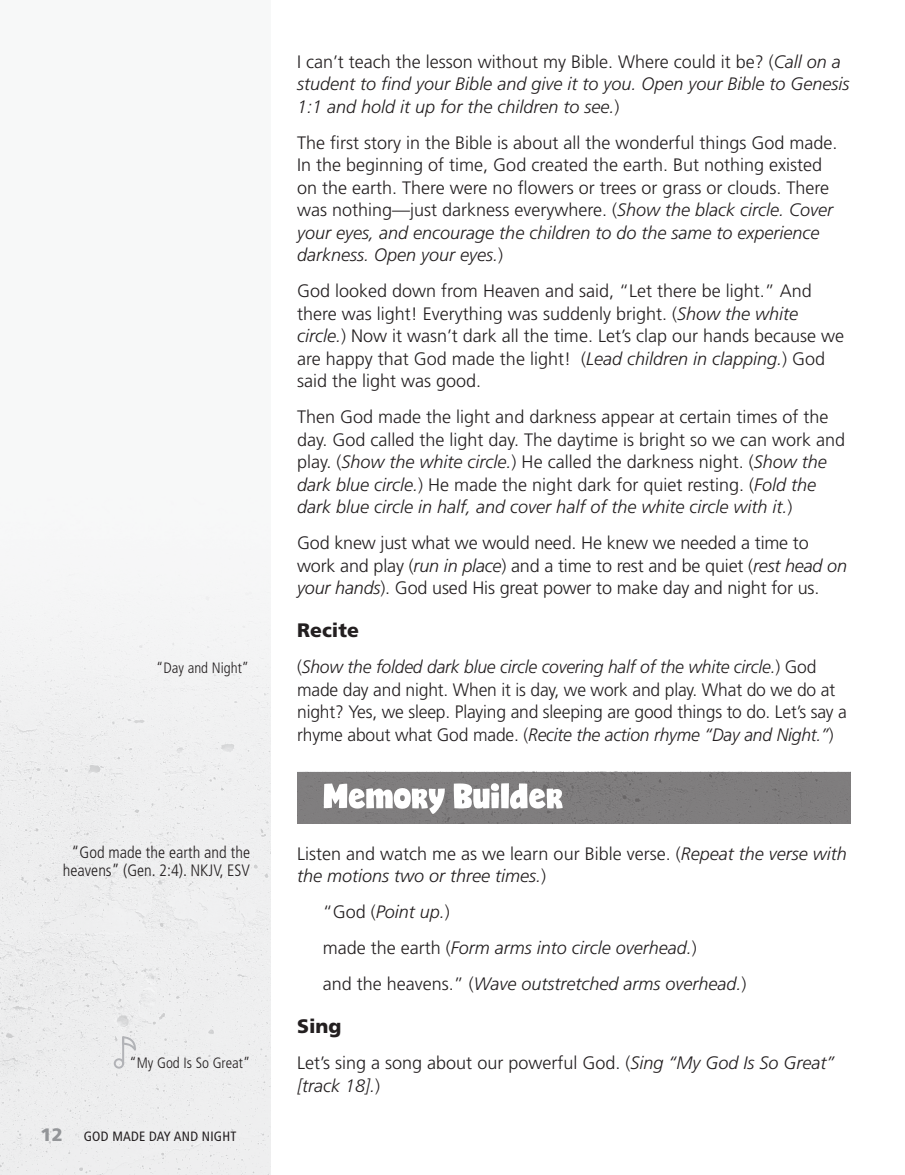
<style>
.page{position:relative;width:905px;height:1175px;background:#fff}
.page>*{position:absolute;margin:0;border:0;box-sizing:border-box;transform-origin:0 0}
.Heading_2{font:900 19.5px "Frutiger LT Std";color:#231f20}
.Body-NO_indent{font:300 18px/22.5px "Frutiger LT Std";color:#231f20}
.Body-NO_indent-2{font:italic 300 18px/22.5px "Frutiger LT Std";color:#231f20}
.Body-indent{font:italic 300 18px "Frutiger LT Std";color:#231f20}
.t1{font:900 18px "Frutiger LT Std";color:#939598}
.TP-body{font:300 condensed 16.5px/18px "Frutiger LT Std";color:#231f20;text-align:center}
.TP-body-2{font:300 condensed 15px "Frutiger LT Std";color:#231f20}
.t2{font:condensed 13.5px "Frutiger LT Std";letter-spacing:.02em;color:#231f20}
.s1{font-style:normal}
.s2{font-style:italic}
</style>
<div class="page">
<div style="left:0;top:549px;width:270px;height:625px;background:#eeefef"></div>
<div style="left:297px;top:772px;width:553px;height:52px;background:#7f7d7e"></div>
<svg style="left:324px;top:783px;width:238px;height:31px"></svg>
<svg style="left:114px;top:1058px;width:10px;height:10px"></svg>
<hr style="left:122px;top:1036px;width:2px;height:28px;background:#b2b3b7">
<svg style="left:122px;top:1036px;width:14px;height:14px"></svg>
<p class="TP-body-2" style="left:156px;top:659px;width:94px">“Day and Night”</p>
<p class="TP-body" style="left:63px;top:843px;width:189px">“God made the earth and the heavens” (Gen. 2:4). NKJV, ESV</p>
<p class="TP-body-2" style="left:130px;top:1054px;width:122px">“My God Is So Great”</p>
<p class="t1" style="left:40px;top:1124px;width:24px">12</p>
<p class="t2" style="left:84px;top:1128px;width:154px">GOD MADE DAY AND NIG HT</p>
<p class="Body-NO_indent-2" style="left:297px;top:50px;width:554px"><span class="s1">I can’t teach the lesson without my Bible. Where could it be? (</span>Call on a student to find your Bible and give it to you. Open your Bible to Genesis<br>1:1 and hold it up for the children to see.<span class="s1">)</span></p>
<p class="Body-NO_indent" style="left:297px;top:131px;width:542px">The first story in the Bible is about all the wonderful things God made.<br>In the beginning of time, God created the earth. But nothing existed on the earth. There were no flowers or trees or grass or clouds. There was nothing—just darkness everywhere. (<span class="s2">Show the black circle. Cover your eyes, and encourage the children to do the same to experience darkness. Open your eyes.</span>)</p>
<p class="Body-NO_indent" style="left:297px;top:280px;width:548px">God looked down from Heaven and said, “Let there be light.” And there was light! Everything was suddenly bright. (<span class="s2">Show the white circle.</span>) Now it wasn’t dark all the time. Let’s clap our hands because we are happy that God made the light! (<span class="s2">Lead children in clapping.</span>) God said the light was good.</p>
<p class="Body-NO_indent" style="left:297px;top:406px;width:549px">Then God made the light and darkness appear at certain times of the day. God called the light day. The daytime is bright so we can work and play. (<span class="s2">Show the white circle.</span>) He called the darkness night. (<span class="s2">Show the dark blue circle.</span>) He made the night dark for quiet resting. (<span class="s2">Fold the dark blue circle in half, and cover half of the white circle with it.</span>)</p>
<p class="Body-NO_indent" style="left:297px;top:532px;width:551px">God knew just what we would need. He knew we needed a time to work and play (<span class="s2">run in place</span>) and a time to rest and be quiet (<span class="s2">rest head on your hands</span>). God used His great power to make day and night for us.</p>
<p class="Heading_2" style="left:297px;top:618px;width:63px">Recite</p>
<p class="Body-NO_indent" style="left:297px;top:656px;width:551px">(<span class="s2">Show the folded dark blue circle covering half of the white circle.</span>) God made day and night. When it is day, we work and play. What do we do at night? Yes, we sleep. Playing and sleeping are good things to do. Let’s say a rhyme about what God made. (<span class="s2">Recite the action rhyme “Day and Night.”</span>)</p>
<p class="Body-NO_indent-2" style="left:297px;top:842px;width:551px"><span class="s1">Listen and watch me as we learn our Bible verse. (</span>Repeat the verse with the motions two or three times.<span class="s1">)</span></p>
<p class="Body-indent" style="left:322px;top:901px;width:129px"><span class="s1">“God (</span>Point up.<span class="s1">)</span></p>
<p class="Body-indent" style="left:322px;top:937px;width:376px"><span class="s1">made the earth (</span>Form arms into circle overhead.<span class="s1">)</span></p>
<p class="Body-indent" style="left:322px;top:973px;width:425px"><span class="s1">and the heavens.” (</span>Wave outstretched arms overhead.<span class="s1">)</span></p>
<p class="Heading_2" style="left:297px;top:1014px;width:46px">Sing</p>
<p class="Body-NO_indent" style="left:297px;top:1052px;width:539px">Let’s sing a song about our powerful God. (<span class="s2">Sing “My God Is So Great” [track 18].</span>)</p>
</div>
